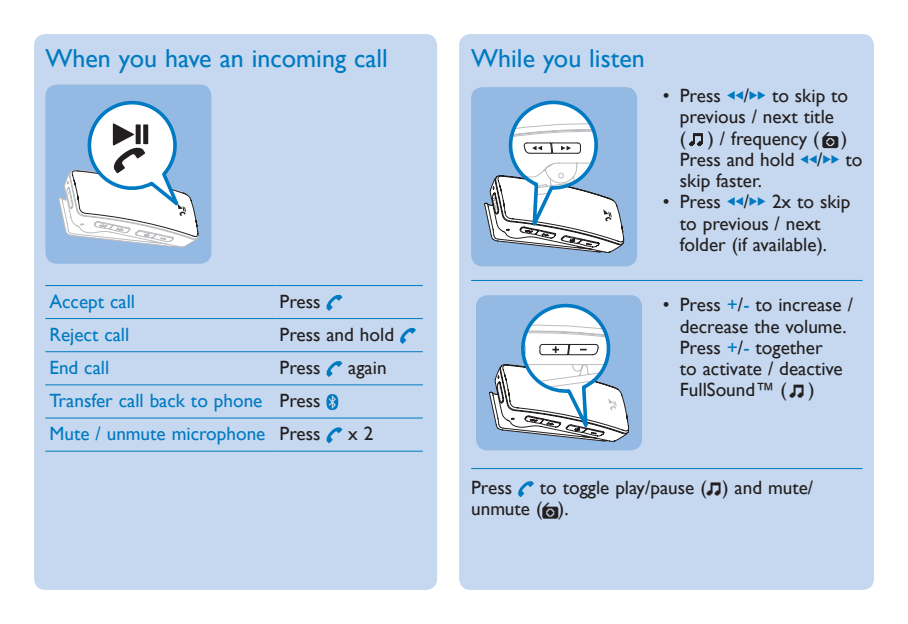
<style>
.page{position:relative;width:908px;height:624px;background:#fff}
.page>*{position:absolute;margin:0;border:0;box-sizing:border-box;transform-origin:0 0}
.t1{font:26px "Gill Sans Alt One WGL";color:#007ac2}
.t2{font:19.2px/21.2px "Gill Sans Alt One WGL";color:#231f20}
.t3{font:19.2px/33.2px "Gill Sans Alt One WGL";color:#007ac2}
.s1{color:#231f20}
.s2{font-family:"Audio Four 4";font-size:16px;color:#007ac2}
.s3{color:#007ac2}
</style>
<div class="page">
<div style="left:34px;top:34px;width:403px;height:556px;background:#c6d8ef;border-radius:11px"></div>
<div style="left:459px;top:34px;width:414px;height:556px;background:#c6d8ef;border-radius:11px"></div>
<div style="left:45px;top:85px;width:166px;height:179px;background:#94b9e2;border-radius:11px"></div>
<svg style="left:58px;top:101px;width:140px;height:146px"></svg>
<div style="left:136px;top:124px;width:5px;height:20px;background:#231f20"></div>
<div style="left:143px;top:124px;width:5px;height:20px;background:#231f20"></div>
<hr style="left:45px;top:285px;width:230px;height:1px;background:#007ac2">
<hr style="left:275px;top:285px;width:147px;height:1px;background:#007ac2">
<hr style="left:45px;top:318px;width:230px;height:1px;background:#007ac2">
<hr style="left:275px;top:318px;width:147px;height:1px;background:#007ac2">
<hr style="left:45px;top:351px;width:230px;height:1px;background:#007ac2">
<hr style="left:275px;top:351px;width:147px;height:1px;background:#007ac2">
<hr style="left:45px;top:384px;width:230px;height:1px;background:#007ac2">
<hr style="left:275px;top:384px;width:147px;height:1px;background:#007ac2">
<hr style="left:45px;top:417px;width:230px;height:1px;background:#007ac2">
<hr style="left:275px;top:417px;width:147px;height:1px;background:#007ac2">
<hr style="left:45px;top:450px;width:230px;height:2px;background:#007ac2">
<hr style="left:275px;top:450px;width:147px;height:2px;background:#007ac2">
<svg style="left:326px;top:295px;width:16px;height:16px"></svg>
<svg style="left:400px;top:328px;width:15px;height:16px"></svg>
<svg style="left:326px;top:361px;width:16px;height:16px"></svg>
<svg style="left:326px;top:394px;width:12px;height:16px"></svg>
<svg style="left:326px;top:427px;width:16px;height:16px"></svg>
<hr style="left:471px;top:280px;width:391px;height:1px;background:#007ac2">
<hr style="left:471px;top:468px;width:391px;height:1px;background:#007ac2">
<div style="left:471px;top:87px;width:165px;height:179px;background:#94b9e2;border-radius:11px"></div>
<svg style="left:484px;top:101px;width:139px;height:152px"></svg>
<svg style="left:689px;top:133px;width:13px;height:13px"></svg>
<svg style="left:822px;top:132px;width:15px;height:16px"></svg>
<div style="left:476px;top:295px;width:165px;height:155px;background:#94b9e2;border-radius:11px"></div>
<svg style="left:489px;top:304px;width:139px;height:138px"></svg>
<svg style="left:789px;top:384px;width:14px;height:13px"></svg>
<svg style="left:518px;top:481px;width:15px;height:16px"></svg>
<svg style="left:706px;top:482px;width:14px;height:13px"></svg>
<svg style="left:542px;top:502px;width:16px;height:16px"></svg>
<h1 class="t1" style="left:45px;top:41px;width:344px">When you have an incoming call</h1>
<p class="t3" style="left:49px;top:284px;width:87px">Accept call</p>
<p class="t2" style="left:279px;top:290px;width:42px">Press</p>
<p class="t3" style="left:49px;top:317px;width:81px">Reject call</p>
<p class="t2" style="left:279px;top:323px;width:116px">Press and hold</p>
<p class="t3" style="left:49px;top:350px;width:61px">End call</p>
<p class="t2" style="left:279px;top:356px;width:42px">Press</p>
<p class="t2" style="left:348px;top:356px;width:40px">again</p>
<p class="t3" style="left:49px;top:384px;width:272px">Transfer call back to phone <span class="s1">Press<br></span>Mute / unmute microphone <span class="s1">Press</span></p>
<p class="t2" style="left:348px;top:423px;width:27px">x 2</p>
<h1 class="t1" style="left:471px;top:41px;width:175px">While you listen</h1>
<p class="t2" style="left:662px;top:85px;width:8px">•</p>
<p class="t2" style="left:662px;top:191px;width:8px">•</p>
<p class="t2" style="left:679px;top:85px;width:184px">Press <span class="s2">((</span>/<span class="s2">))</span> to skip to previous / next title<br>( ) / frequency ( )<br>Press and hold <span class="s2">((</span>/<span class="s2">))</span> to skip faster.<br>Press <span class="s2">((</span>/<span class="s2">))</span> 2x to skip to previous / next folder (if available).</p>
<p class="t2" style="left:662px;top:294px;width:8px">•</p>
<p class="t2" style="left:679px;top:294px;width:175px">Press <span class="s3">+</span>/<span class="s3">-</span> to increase / decrease the volume.<br>Press <span class="s3">+</span>/<span class="s3">-</span> together<br>to activate / deactive<br>FullSound™ ( )</p>
<p class="t2" style="left:471px;top:476px;width:343px;text-indent:69px">to toggle play/pause ( ) and mute/ unmute ( ).</p>
<p class="t2" style="left:471px;top:476px;width:42px">Press</p>
</div>
